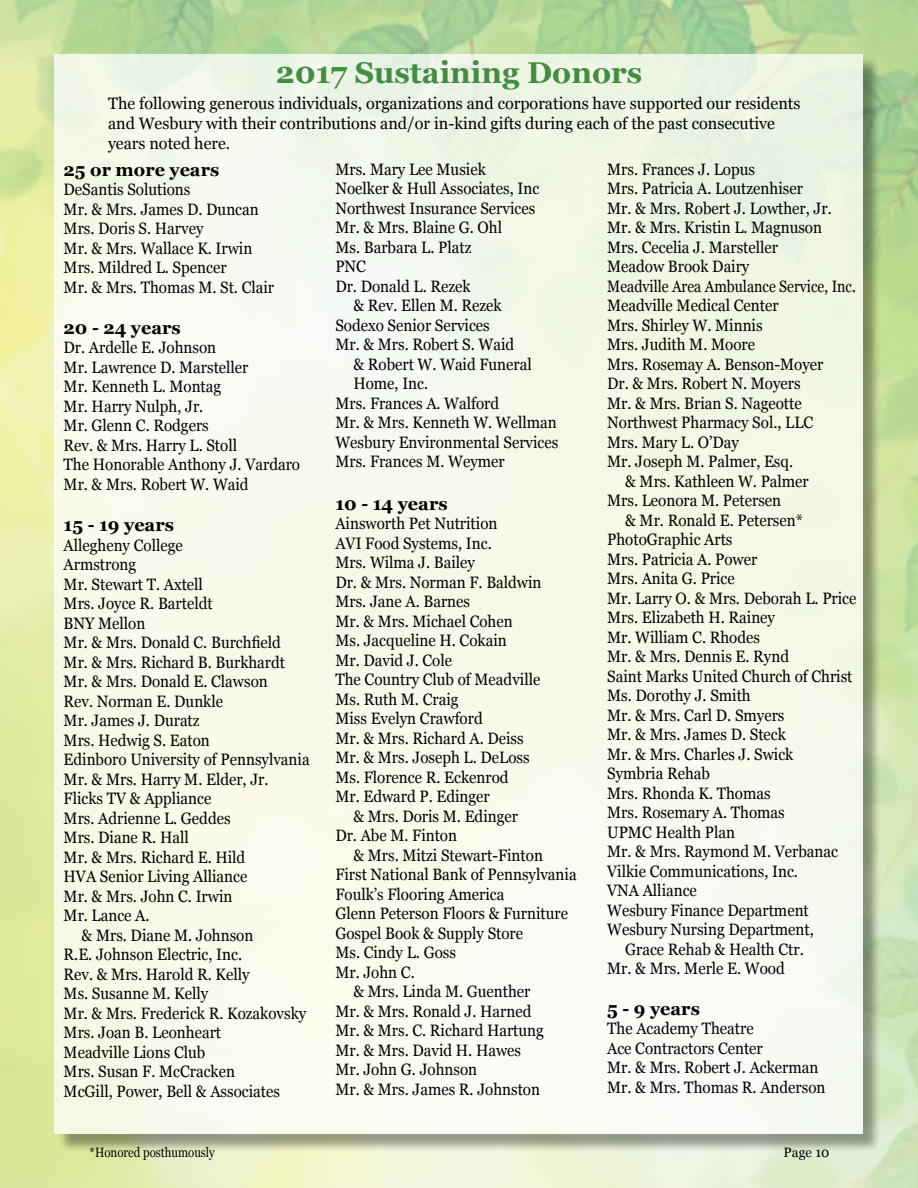
<style>
.page{position:relative;width:918px;height:1188px;background:#fff}
.page>*{position:absolute;margin:0;border:0;box-sizing:border-box;transform-origin:0 0}
.t1{font:700 30px "Georgia";color:#428d41}
.t2{font:700 18px "Georgia";color:#000}
.t3{font:16.5px/19.5px "Georgia";color:#000;scale:.92 1}
.t4{font:16.5px/19.8px "Georgia";color:#000}
.t5{font:16.5px "Georgia";color:#000;scale:.86 1}
.t6{font:13.5px "Georgia";color:#000;scale:.85 1}
.t7{font:13.5px "Georgia";color:#000}
</style>
<div class="page">
<img style="left:0;top:0;width:918px;height:1188px">
<div style="left:57px;top:56px;width:825px;height:1097px;background:#000;opacity:.5"></div>
<div style="left:55px;top:54px;width:808px;height:1080px;background:linear-gradient(to right,#f9fbee,#f3f8ea)"></div>
<h1 class="t1" style="left:276px;top:53px;width:368px">2017 Sustaining Donors</h1>
<p class="t4" style="left:108px;top:94px;width:694px">The following generous individuals, organizations and corporations have supported our residents and Wesbury with their contributions and/or in-kind gifts during each of the past consecutive years noted here.</p>
<p class="t2" style="left:64px;top:158px;width:157px">25 or more years</p>
<p class="t3" style="left:64px;top:180px;width:230px">DeSantis Solutions<br>Mr. &amp; Mrs. James D. Duncan<br>Mrs. Doris S. Harvey<br>Mr. &amp; Mrs. Wallace K. Irwin<br>Mrs. Mildred L. Spencer<br>Mr. &amp; Mrs. Thomas M. St. Clair</p>
<p class="t2" style="left:64px;top:316px;width:119px">20 - 24 years</p>
<p class="t3" style="left:64px;top:338px;width:259px">Dr. Ardelle E. Johnson<br>Mr. Lawrence D. Marsteller<br>Mr. Kenneth L. Montag<br>Mr. Harry Nulph, Jr.<br>Mr. Glenn C. Rodgers<br>Rev. &amp; Mrs. Harry L. Stoll<br>The Honorable Anthony J. Vardaro<br>Mr. &amp; Mrs. Robert W. Waid</p>
<p class="t2" style="left:64px;top:513px;width:112px">15 - 19 years</p>
<p class="t3" style="left:64px;top:535px;width:131px">Allegheny College</p>
<p class="t3" style="left:64px;top:555px;width:81px">Armstrong</p>
<p class="t3" style="left:64px;top:574px;width:153px">Mr. Stewart T. Axtell</p>
<p class="t3" style="left:64px;top:594px;width:164px">Mrs. Joyce R. Barteldt</p>
<p class="t3" style="left:64px;top:613px;width:90px">BNY Mellon</p>
<p class="t3" style="left:64px;top:633px;width:238px">Mr. &amp; Mrs. Donald C. Burchfield</p>
<p class="t3" style="left:64px;top:652px;width:242px">Mr. &amp; Mrs. Richard B. Burkhardt</p>
<p class="t3" style="left:64px;top:672px;width:224px">Mr. &amp; Mrs. Donald E. Clawson</p>
<p class="t3" style="left:64px;top:691px;width:175px">Rev. Norman E. Dunkle</p>
<p class="t3" style="left:64px;top:711px;width:149px">Mr. James J. Duratz</p>
<p class="t3" style="left:64px;top:730px;width:160px">Mrs. Hedwig S. Eaton</p>
<p class="t3" style="left:64px;top:750px;width:269px">Edinboro University of Pennsylvania</p>
<p class="t3" style="left:64px;top:769px;width:224px">Mr. &amp; Mrs. Harry M. Elder, Jr.</p>
<p class="t3" style="left:64px;top:789px;width:162px">Flicks TV &amp; Appliance</p>
<p class="t3" style="left:64px;top:808px;width:183px">Mrs. Adrienne L. Geddes</p>
<p class="t3" style="left:64px;top:828px;width:138px">Mrs. Diane R. Hall</p>
<p class="t3" style="left:64px;top:847px;width:199px">Mr. &amp; Mrs. Richard E. Hild</p>
<p class="t3" style="left:64px;top:867px;width:201px">HVA Senior Living Alliance</p>
<p class="t3" style="left:64px;top:886px;width:185px">Mr. &amp; Mrs. John C. Irwin</p>
<p class="t3" style="left:64px;top:906px;width:95px">Mr. Lance A.</p>
<p class="t3" style="left:82px;top:925px;width:188px">&amp; Mrs. Diane M. Johnson</p>
<p class="t3" style="left:64px;top:945px;width:196px">R.E. Johnson Electric, Inc.</p>
<p class="t3" style="left:64px;top:964px;width:204px">Rev. &amp; Mrs. Harold R. Kelly</p>
<p class="t3" style="left:64px;top:984px;width:159px">Ms. Susanne M. Kelly</p>
<p class="t3" style="left:64px;top:1003px;width:265px">Mr. &amp; Mrs. Frederick R. Kozakovsky</p>
<p class="t3" style="left:64px;top:1023px;width:173px">Mrs. Joan B. Leonheart</p>
<p class="t3" style="left:64px;top:1042px;width:156px">Meadville Lions Club</p>
<p class="t3" style="left:64px;top:1062px;width:188px">Mrs. Susan F. McCracken</p>
<p class="t3" style="left:64px;top:1082px;width:237px">McGill, Power, Bell &amp; Associates</p>
<p class="t3" style="left:335px;top:160px;width:165px">Mrs. Mary Lee Musiek</p>
<p class="t3" style="left:335px;top:179px;width:223px">Noelker &amp; Hull Associates, Inc</p>
<p class="t3" style="left:335px;top:199px;width:219px">Northwest Insurance Services</p>
<p class="t3" style="left:335px;top:218px;width:183px">Mr. &amp; Mrs. Blaine G. Ohl</p>
<p class="t3" style="left:335px;top:238px;width:149px">Ms. Barbara L. Platz</p>
<p class="t3" style="left:335px;top:257px;width:35px">PNC</p>
<p class="t3" style="left:335px;top:277px;width:149px">Dr. Donald L. Rezek</p>
<p class="t3" style="left:353px;top:296px;width:163px">&amp; Rev. Ellen M. Rezek</p>
<p class="t3" style="left:335px;top:316px;width:169px">Sodexo Senior Services</p>
<p class="t3" style="left:335px;top:335px;width:196px">Mr. &amp; Mrs. Robert S. Waid</p>
<p class="t3" style="left:353px;top:355px;width:195px">&amp; Robert W. Waid Funeral</p>
<p class="t3" style="left:353px;top:374px;width:83px">Home, Inc.</p>
<p class="t3" style="left:335px;top:394px;width:180px">Mrs. Frances A. Walford</p>
<p class="t3" style="left:335px;top:413px;width:242px">Mr. &amp; Mrs. Kenneth W. Wellman</p>
<p class="t3" style="left:335px;top:433px;width:244px">Wesbury Environmental Services</p>
<p class="t3" style="left:335px;top:452px;width:186px">Mrs. Frances M. Weymer</p>
<p class="t2" style="left:335px;top:492px;width:114px">10 - 14 years</p>
<p class="t3" style="left:335px;top:514px;width:226px">Ainsworth Pet Nutrition<br>AVI Food Systems, Inc.<br>Mrs. Wilma J. Bailey<br>Dr. &amp; Mrs. Norman F. Baldwin<br>Mrs. Jane A. Barnes<br>Mr. &amp; Mrs. Michael Cohen<br>Ms. Jacqueline H. Cokain<br>Mr. David J. Cole<br>The Country Club of Meadville<br>Ms. Ruth M. Craig<br>Miss Evelyn Crawford<br>Mr. &amp; Mrs. Richard A. Deiss<br>Mr. &amp; Mrs. Joseph L. DeLoss<br>Ms. Florence R. Eckenrod<br>Mr. Edward P. Edinger</p>
<p class="t3" style="left:335px;top:807px;width:200px;text-indent:18px">&amp; Mrs. Doris M. Edinger<br>Dr. Abe M. Finton</p>
<p class="t3" style="left:353px;top:846px;width:208px">&amp; Mrs. Mitzi Stewart-Finton</p>
<p class="t3" style="left:335px;top:865px;width:264px">First National Bank of Pennsylvania</p>
<p class="t3" style="left:335px;top:885px;width:185px">Foulk’s Flooring America</p>
<p class="t3" style="left:335px;top:904px;width:254px">Glenn Peterson Floors &amp; Furniture</p>
<p class="t3" style="left:335px;top:924px;width:206px">Gospel Book &amp; Supply Store</p>
<p class="t3" style="left:335px;top:943px;width:133px">Ms. Cindy L. Goss</p>
<p class="t3" style="left:335px;top:963px;width:88px">Mr. John C.</p>
<p class="t3" style="left:353px;top:982px;width:194px">&amp; Mrs. Linda M. Guenther</p>
<p class="t3" style="left:335px;top:1002px;width:215px">Mr. &amp; Mrs. Ronald J. Harned</p>
<p class="t3" style="left:335px;top:1021px;width:228px">Mr. &amp; Mrs. C. Richard Hartung</p>
<p class="t3" style="left:335px;top:1041px;width:203px">Mr. &amp; Mrs. David H. Hawes</p>
<p class="t3" style="left:335px;top:1060px;width:156px">Mr. John G. Johnson</p>
<p class="t3" style="left:335px;top:1080px;width:224px">Mr. &amp; Mrs. James R. Johnston</p>
<p class="t3" style="left:607px;top:160px;width:162px">Mrs. Frances J. Lopus</p>
<p class="t3" style="left:607px;top:179px;width:214px">Mrs. Patricia A. Loutzenhiser</p>
<p class="t3" style="left:607px;top:199px;width:246px">Mr. &amp; Mrs. Robert J. Lowther, Jr.</p>
<p class="t3" style="left:607px;top:218px;width:235px">Mr. &amp; Mrs. Kristin L. Magnuson</p>
<p class="t3" style="left:607px;top:238px;width:187px">Mrs. Cecelia J. Marsteller</p>
<p class="t3" style="left:607px;top:257px;width:156px">Meadow Brook Dairy</p>
<p class="t5" style="left:607px;top:276px;width:291px">Meadville Area Ambulance Service, Inc.</p>
<p class="t3" style="left:607px;top:296px;width:188px">Meadville Medical Center</p>
<p class="t3" style="left:607px;top:316px;width:170px">Mrs. Shirley W. Minnis</p>
<p class="t3" style="left:607px;top:335px;width:162px">Mrs. Judith M. Moore</p>
<p class="t3" style="left:607px;top:355px;width:237px">Mrs. Rosemay A. Benson-Moyer</p>
<p class="t3" style="left:607px;top:374px;width:212px">Dr. &amp; Mrs. Robert N. Moyers</p>
<p class="t3" style="left:607px;top:394px;width:213px">Mr. &amp; Mrs. Brian S. Nageotte</p>
<p class="t3" style="left:607px;top:413px;width:225px">Northwest Pharmacy Sol., LLC</p>
<p class="t3" style="left:607px;top:433px;width:145px">Mrs. Mary L. O’Day</p>
<p class="t3" style="left:607px;top:452px;width:204px">Mr. Joseph M. Palmer, Esq.</p>
<p class="t3" style="left:625px;top:472px;width:201px">&amp; Mrs. Kathleen W. Palmer</p>
<p class="t3" style="left:607px;top:491px;width:191px">Mrs. Leonora M. Petersen</p>
<p class="t3" style="left:625px;top:511px;width:195px">&amp; Mr. Ronald E. Petersen*</p>
<p class="t3" style="left:607px;top:530px;width:138px">PhotoGraphic Arts</p>
<p class="t3" style="left:607px;top:550px;width:165px">Mrs. Patricia A. Power</p>
<p class="t3" style="left:607px;top:569px;width:140px">Mrs. Anita G. Price</p>
<p class="t3" style="left:607px;top:589px;width:273px">Mr. Larry O. &amp; Mrs. Deborah L. Price</p>
<p class="t3" style="left:607px;top:608px;width:184px">Mrs. Elizabeth H. Rainey</p>
<p class="t3" style="left:607px;top:628px;width:168px">Mr. William C. Rhodes</p>
<p class="t3" style="left:607px;top:647px;width:199px">Mr. &amp; Mrs. Dennis E. Rynd</p>
<p class="t3" style="left:607px;top:667px;width:268px">Saint Marks United Church of Christ</p>
<p class="t3" style="left:607px;top:686px;width:158px">Ms. Dorothy J. Smith</p>
<p class="t3" style="left:607px;top:706px;width:194px">Mr. &amp; Mrs. Carl D. Smyers</p>
<p class="t3" style="left:607px;top:725px;width:196px">Mr. &amp; Mrs. James D. Steck</p>
<p class="t3" style="left:607px;top:745px;width:204px">Mr. &amp; Mrs. Charles J. Swick</p>
<p class="t3" style="left:607px;top:764px;width:113px">Symbria Rehab</p>
<p class="t3" style="left:607px;top:784px;width:179px">Mrs. Rhonda K. Thomas</p>
<p class="t3" style="left:607px;top:803px;width:195px">Mrs. Rosemary A. Thomas</p>
<p class="t3" style="left:607px;top:823px;width:140px">UPMC Health Plan</p>
<p class="t3" style="left:607px;top:842px;width:253px">Mr. &amp; Mrs. Raymond M. Verbanac</p>
<p class="t3" style="left:607px;top:862px;width:209px">Vilkie Communications, Inc.</p>
<p class="t3" style="left:607px;top:881px;width:99px">VNA Alliance</p>
<p class="t3" style="left:607px;top:901px;width:221px">Wesbury Finance Department</p>
<p class="t3" style="left:607px;top:920px;width:226px">Wesbury Nursing Department,</p>
<p class="t3" style="left:625px;top:940px;width:196px">Grace Rehab &amp; Health Ctr.</p>
<p class="t3" style="left:607px;top:959px;width:195px">Mr. &amp; Mrs. Merle E. Wood</p>
<p class="t2" style="left:607px;top:997px;width:94px">5 - 9 years</p>
<p class="t3" style="left:607px;top:1019px;width:239px">The Academy Theatre<br>Ace Contractors Center<br>Mr. &amp; Mrs. Robert J. Ackerman<br>Mr. &amp; Mrs. Thomas R. Anderson</p>
<p class="t6" style="left:90px;top:1145px;width:149px">*Honored posthumously</p>
<p class="t7" style="left:784px;top:1144px;width:47px">Page 10</p>
</div>
